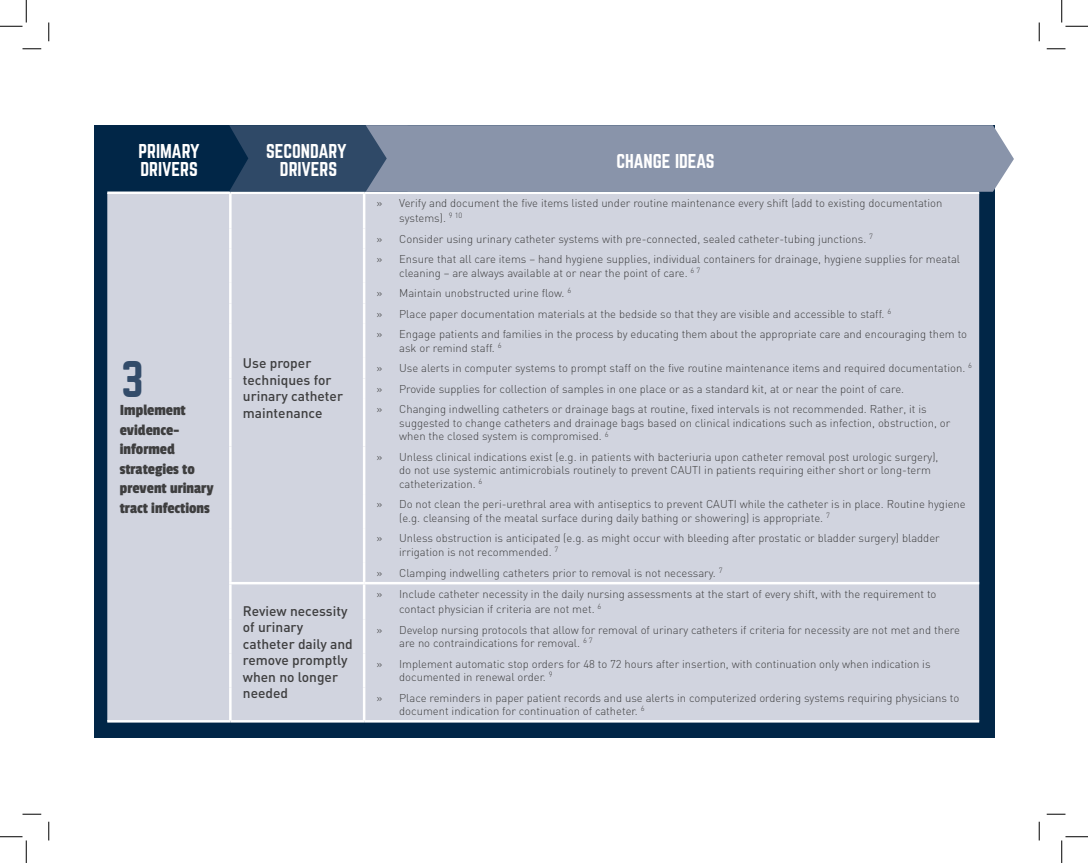
<style>
.page{position:relative;width:1088px;height:863px;background:#fff}
.page>*{position:absolute;margin:0;border:0;box-sizing:border-box;transform-origin:0 0}
.t1{font:45px "Norwester";color:#334c6a}
.t2{font:17.5px/17.9px "Norwester";color:#fff}
.t3{font:16.25px/19.5px "Passion One";color:#3e3e3f}
.t4{font:500 13.75px/16.5px "DIN";color:#3e3e3f}
.t5{font:300 11.25px/13.5px "DIN";color:#3e3e3f}
</style>
<div class="page">
<div style="left:94px;top:125px;width:900px;height:612px;background:#012647"></div>
<div style="left:107px;top:194px;width:872px;height:526px;background:#d1d4df"></div>
<hr style="left:229px;top:194px;width:2px;height:34px;background:#fff">
<hr style="left:229px;top:228px;width:2px;height:21px;background:#fff">
<hr style="left:229px;top:249px;width:2px;height:34px;background:#fff">
<hr style="left:229px;top:283px;width:2px;height:20px;background:#fff">
<hr style="left:229px;top:303px;width:2px;height:21px;background:#fff">
<hr style="left:229px;top:324px;width:2px;height:34px;background:#fff">
<hr style="left:229px;top:358px;width:2px;height:20px;background:#fff">
<hr style="left:229px;top:378px;width:2px;height:21px;background:#fff">
<hr style="left:229px;top:399px;width:2px;height:47px;background:#fff">
<hr style="left:229px;top:446px;width:2px;height:48px;background:#fff">
<hr style="left:229px;top:494px;width:2px;height:34px;background:#fff">
<hr style="left:229px;top:528px;width:2px;height:34px;background:#fff">
<hr style="left:229px;top:562px;width:2px;height:20px;background:#fff">
<hr style="left:363px;top:194px;width:2px;height:34px;background:#fff">
<hr style="left:363px;top:228px;width:2px;height:21px;background:#fff">
<hr style="left:363px;top:249px;width:2px;height:34px;background:#fff">
<hr style="left:363px;top:283px;width:2px;height:20px;background:#fff">
<hr style="left:363px;top:303px;width:2px;height:21px;background:#fff">
<hr style="left:363px;top:324px;width:2px;height:34px;background:#fff">
<hr style="left:363px;top:358px;width:2px;height:20px;background:#fff">
<hr style="left:363px;top:378px;width:2px;height:21px;background:#fff">
<hr style="left:363px;top:399px;width:2px;height:47px;background:#fff">
<hr style="left:363px;top:446px;width:2px;height:48px;background:#fff">
<hr style="left:363px;top:494px;width:2px;height:34px;background:#fff">
<hr style="left:363px;top:528px;width:2px;height:34px;background:#fff">
<hr style="left:363px;top:562px;width:2px;height:20px;background:#fff">
<hr style="left:229px;top:582px;width:135px;height:2px;background:#fff">
<hr style="left:229px;top:584px;width:2px;height:35px;background:#fff">
<hr style="left:364px;top:582px;width:615px;height:2px;background:#fff">
<hr style="left:363px;top:584px;width:2px;height:35px;background:#fff">
<hr style="left:229px;top:619px;width:2px;height:34px;background:#fff">
<hr style="left:363px;top:619px;width:2px;height:34px;background:#fff">
<hr style="left:229px;top:653px;width:2px;height:34px;background:#fff">
<hr style="left:363px;top:653px;width:2px;height:34px;background:#fff">
<hr style="left:229px;top:687px;width:2px;height:33px;background:#fff">
<hr style="left:363px;top:687px;width:2px;height:33px;background:#fff">
<hr style="left:107px;top:191px;width:123px;height:3px;background:#fff">
<hr style="left:230px;top:191px;width:134px;height:3px;background:#fff">
<hr style="left:364px;top:191px;width:615px;height:3px;background:#fff">
<hr style="left:107px;top:720px;width:123px;height:2px;background:#fff">
<hr style="left:230px;top:720px;width:134px;height:2px;background:#fff">
<hr style="left:364px;top:720px;width:615px;height:2px;background:#fff">
<svg style="left:229px;top:125px;width:137px;height:66px;background:#2b4664"></svg>
<div style="left:366px;top:125px;width:647px;height:67px;background:#8994aa"></div>
<svg style="left:22px;top:48px;width:19px;height:2px"></svg>
<svg style="left:1046px;top:48px;width:19px;height:2px"></svg>
<svg style="left:22px;top:813px;width:19px;height:2px"></svg>
<svg style="left:1046px;top:813px;width:19px;height:2px"></svg>
<svg style="left:48px;top:22px;width:2px;height:19px"></svg>
<svg style="left:48px;top:821px;width:2px;height:19px"></svg>
<svg style="left:1038px;top:22px;width:2px;height:19px"></svg>
<svg style="left:1038px;top:821px;width:2px;height:19px"></svg>
<svg style="left:0;top:0;width:27px;height:27px"></svg>
<svg style="left:0;top:836px;width:27px;height:26px"></svg>
<svg style="left:1061px;top:0;width:27px;height:27px"></svg>
<svg style="left:1061px;top:836px;width:27px;height:26px"></svg>
<p class="t2" style="left:139px;top:142px;width:63px">PRIMARY<br>DRIVERS</p>
<p class="t2" style="left:266px;top:142px;width:82px">SECONDARY</p>
<p class="t2" style="left:280px;top:160px;width:59px">DRIVERS</p>
<p class="t1" style="left:121px;top:358px;width:24px">3</p>
<p class="t3" style="left:120px;top:400px;width:95px">Implement evidence&shy;informed strategies to prevent urinary tract infections</p>
<p class="t4" style="left:243px;top:354px;width:102px">Use proper techniques for urinary catheter maintenance</p>
<p class="t4" style="left:243px;top:602px;width:111px">Review necessity of urinary catheter daily and remove promptly when no longer needed</p>
<p class="t2" style="left:616px;top:153px;width:100px">CHANGE IDEAS</p>
<p class="t5" style="left:399px;top:195px;width:545px;line-height:15px;text-indent:-22px">» Verify and document the five items listed under routine maintenance every shift (add to existing documentation systems). <sup>9</sup> <sup>10</sup></p>
<p class="t5" style="left:376px;top:232px;width:498px">» Consider using urinary catheter systems with pre-connected, sealed catheter-tubing junctions. <sup>7</sup></p>
<p class="t5" style="left:399px;top:252px;width:562px;text-indent:-22px">» Ensure that all care items – hand hygiene supplies, individual containers for drainage, hygiene supplies for meatal cleaning – are always available at or near the point of care. <sup>6</sup> <sup>7</sup></p>
<p class="t5" style="left:376px;top:286px;width:196px">» Maintain unobstructed urine flow. <sup>6</sup></p>
<p class="t5" style="left:376px;top:307px;width:516px">» Place paper documentation materials at the bedside so that they are visible and accessible to staff. <sup>6</sup></p>
<p class="t5" style="left:399px;top:327px;width:569px;text-indent:-22px">» Engage patients and families in the process by educating them about the appropriate care and encouraging them to ask or remind staff. <sup>6</sup></p>
<p class="t5" style="left:376px;top:361px;width:597px">» Use alerts in computer systems to prompt staff on the five routine maintenance items and required documentation. <sup>6</sup></p>
<p class="t5" style="left:376px;top:382px;width:529px">» Provide supplies for collection of samples in one place or as a standard kit, at or near the point of care.</p>
<p class="t5" style="left:399px;top:402px;width:553px;text-indent:-22px">» Changing indwelling catheters or drainage bags at routine, fixed intervals is not recommended. Rather, it is suggested to change catheters and drainage bags based on clinical indications such as infection, obstruction, or when the closed system is compromised. <sup>6</sup></p>
<p class="t5" style="left:399px;top:450px;width:541px;text-indent:-22px">» Unless clinical indications exist (e.g. in patients with bacteriuria upon catheter removal post urologic surgery), do not use systemic antimicrobials routinely to prevent CAUTI in patients requiring either short or long-term catheterization. <sup>6</sup></p>
<p class="t5" style="left:399px;top:497px;width:568px;text-indent:-22px">» Do not clean the peri-urethral area with antiseptics to prevent CAUTI while the catheter is in place. Routine hygiene (e.g. cleansing of the meatal surface during daily bathing or showering) is appropriate. <sup>7</sup></p>
<p class="t5" style="left:399px;top:531px;width:542px;text-indent:-22px">» Unless obstruction is anticipated (e.g. as might occur with bleeding after prostatic or bladder surgery) bladder irrigation is not recommended. <sup>7</sup></p>
<p class="t5" style="left:376px;top:565px;width:347px">» Clamping indwelling catheters prior to removal is not necessary. <sup>7</sup></p>
<p class="t5" style="left:399px;top:586px;width:539px;line-height:15px;text-indent:-22px">» Include catheter necessity in the daily nursing assessments at the start of every shift, with the requirement to contact physician if criteria are not met. <sup>6</sup></p>
<p class="t5" style="left:399px;top:622px;width:562px;text-indent:-22px">» Develop nursing protocols that allow for removal of urinary catheters if criteria for necessity are not met and there are no contraindications for removal. <sup>6</sup> <sup>7</sup></p>
<p class="t5" style="left:399px;top:656px;width:533px;text-indent:-22px">» Implement automatic stop orders for 48 to 72 hours after insertion, with continuation only when indication is documented in renewal order. <sup>9</sup></p>
<p class="t5" style="left:399px;top:690px;width:561px;text-indent:-22px">» Place reminders in paper patient records and use alerts in computerized ordering systems requiring physicians to document indication for continuation of catheter. <sup>6</sup></p>
</div>
